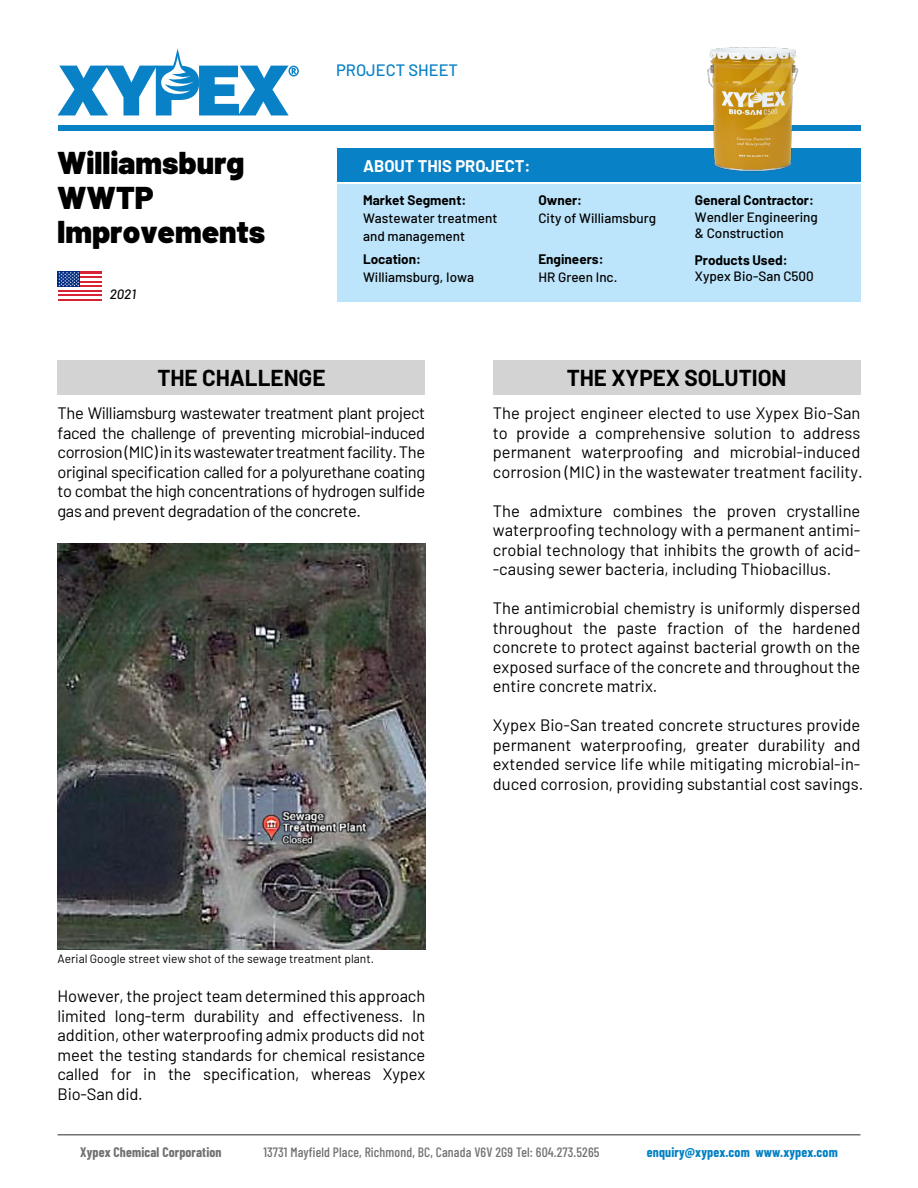
<style>
.page{position:relative;width:918px;height:1188px;background:#fff}
.page>*{position:absolute;margin:0;border:0;box-sizing:border-box;transform-origin:0 0}
.t1{font:900 31.5px/34.5px "Barlow";color:#000}
.t2{font:700 22.5px "Barlow";color:#000}
.t3{font:16.5px/19.5px "Barlow";color:#000;text-align:justify}
.t4{font:700 16.5px "Barlow";color:#fff}
.t5{font:500 16.5px "Barlow";color:#0981c6}
.t6{font:500 13.5px/18px "Barlow";color:#000}
.t7{font:700 13.5px "Barlow";color:#000}
.t8{font:500 13.5px "Barlow Condensed";letter-spacing:.01em;color:#717073}
.t9{font:700 13.5px "Barlow Condensed";letter-spacing:.01em;color:#0381c4}
.t10{font:700 13.5px "Barlow Condensed";letter-spacing:.01em;color:#717073}
.t11{font:italic 500 13.5px "Barlow";color:#000}
.t12{font:12px "Barlow";color:#000}
</style>
<div class="page">
<img style="left:58px;top:543px;width:367px;height:406px">
<svg style="left:58px;top:49px;width:241px;height:66px"></svg>
<hr style="left:58px;top:1134px;width:802px;height:2px;background:#717073">
<div style="left:337px;top:184px;width:523px;height:118px;background:#bce4fa"></div>
<div style="left:337px;top:149px;width:523px;height:33px;background:#0981c6"></div>
<div style="left:58px;top:125px;width:802px;height:6px;background:#0981c6"></div>
<div style="left:58px;top:360px;width:367px;height:34px;background:#d3d3d3"></div>
<div style="left:493px;top:360px;width:367px;height:34px;background:#d3d3d3"></div>
<hr style="left:58px;top:298px;width:43px;height:2px;background:#d62234">
<hr style="left:58px;top:294px;width:43px;height:2px;background:#d62234">
<hr style="left:58px;top:289px;width:43px;height:2px;background:#d62234">
<hr style="left:58px;top:285px;width:43px;height:2px;background:#d62234">
<hr style="left:58px;top:280px;width:43px;height:2px;background:#d62234">
<hr style="left:58px;top:276px;width:43px;height:2px;background:#d62234">
<hr style="left:58px;top:271px;width:43px;height:2px;background:#d62234">
<svg style="left:58px;top:271px;width:22px;height:16px"></svg>
<svg style="left:58px;top:272px;width:21px;height:14px"></svg>
<img style="left:599px;top:47px;width:262px;height:147px">
<h1 class="t1" style="left:57px;top:143px;width:210px">Williamsburg<br>WWTP<br>Improvements</h1>
<p class="t11" style="left:110px;top:284px;width:28px">2021</p>
<p class="t5" style="left:336px;top:58px;width:123px">PROJECT SHEET</p>
<p class="t4" style="left:363px;top:154px;width:169px">ABOUT THIS PROJECT:</p>
<p class="t7" style="left:363px;top:191px;width:105px">Market Segment:</p>
<p class="t6" style="left:363px;top:209px;width:136px">Wastewater treatment and management</p>
<p class="t7" style="left:363px;top:249px;width:60px">Location:</p>
<p class="t6" style="left:363px;top:267px;width:113px">Williamsburg, Iowa</p>
<p class="t7" style="left:538px;top:191px;width:45px">Owner:</p>
<p class="t6" style="left:538px;top:209px;width:119px">City of Williamsburg</p>
<p class="t7" style="left:538px;top:249px;width:67px">Engineers:</p>
<p class="t6" style="left:538px;top:267px;width:81px">HR Green Inc.</p>
<p class="t7" style="left:695px;top:191px;width:121px">General Contractor:</p>
<p class="t6" style="left:695px;top:208px;width:125px;line-height:16.5px">Wendler Engineering &amp; Construction</p>
<p class="t7" style="left:695px;top:250px;width:94px">Products Used:</p>
<p class="t6" style="left:695px;top:266px;width:121px">Xypex Bio-San C500</p>
<h2 class="t2" style="left:157px;top:361px;width:170px">THE CHALLENGE</h2>
<p class="t3" style="left:58px;top:402px;width:369px">The Williamsburg wastewater treatment plant project faced the challenge of preventing microbial-induced corrosion (MIC) in its wastewater treatment facility. The original specification called for a polyurethane coating to combat the high concentrations of hydrogen sulfide gas and prevent degradation of the concrete.</p>
<p class="t12" style="left:58px;top:950px;width:318px">Aerial Google street view shot of the sewage treatment plant.</p>
<p class="t3" style="left:58px;top:985px;width:369px">However, the project team determined this approach limited long-term durability and effectiveness. In addition, other waterproofing admix products did not meet the testing standards for chemical resistance called for in the specification, whereas Xypex Bio-San did.</p>
<h2 class="t2" style="left:567px;top:361px;width:221px">THE XYPEX SOLUTION</h2>
<p class="t3" style="left:493px;top:402px;width:371px;text-align:left">The project engineer elected to use Xypex Bio-San to provide a comprehensive solution to address permanent waterproofing and microbial-induced corrosion (MIC) in the wastewater treatment facility.</p>
<p class="t3" style="left:493px;top:500px;width:369px">The admixture combines the proven crystalline waterproofing technology with a permanent antimi&shy;crobial technology that inhibits the growth of acid--causing sewer bacteria, including Thiobacillus.</p>
<p class="t3" style="left:493px;top:597px;width:369px">The antimicrobial chemistry is uniformly dispersed throughout the paste fraction of the hardened concrete to protect against bacterial growth on the exposed surface of the concrete and throughout the entire concrete matrix.</p>
<p class="t3" style="left:493px;top:714px;width:372px;text-align:left">Xypex Bio-San treated concrete structures provide permanent waterproofing, greater durability and extended service life while mitigating microbial-in&shy;duced corrosion, providing substantial cost savings.</p>
<p class="t10" style="left:80px;top:1143px;width:143px">Xypex Chemical Corporation</p>
<p class="t8" style="left:263px;top:1142px;width:338px">13731 Mayfield Place, Richmond, BC, Canada V6V 2G9 Tel: 604.273.5265</p>
<p class="t9" style="left:647px;top:1143px;width:192px">enquiry@xypex.com www.xypex.com</p>
</div>
